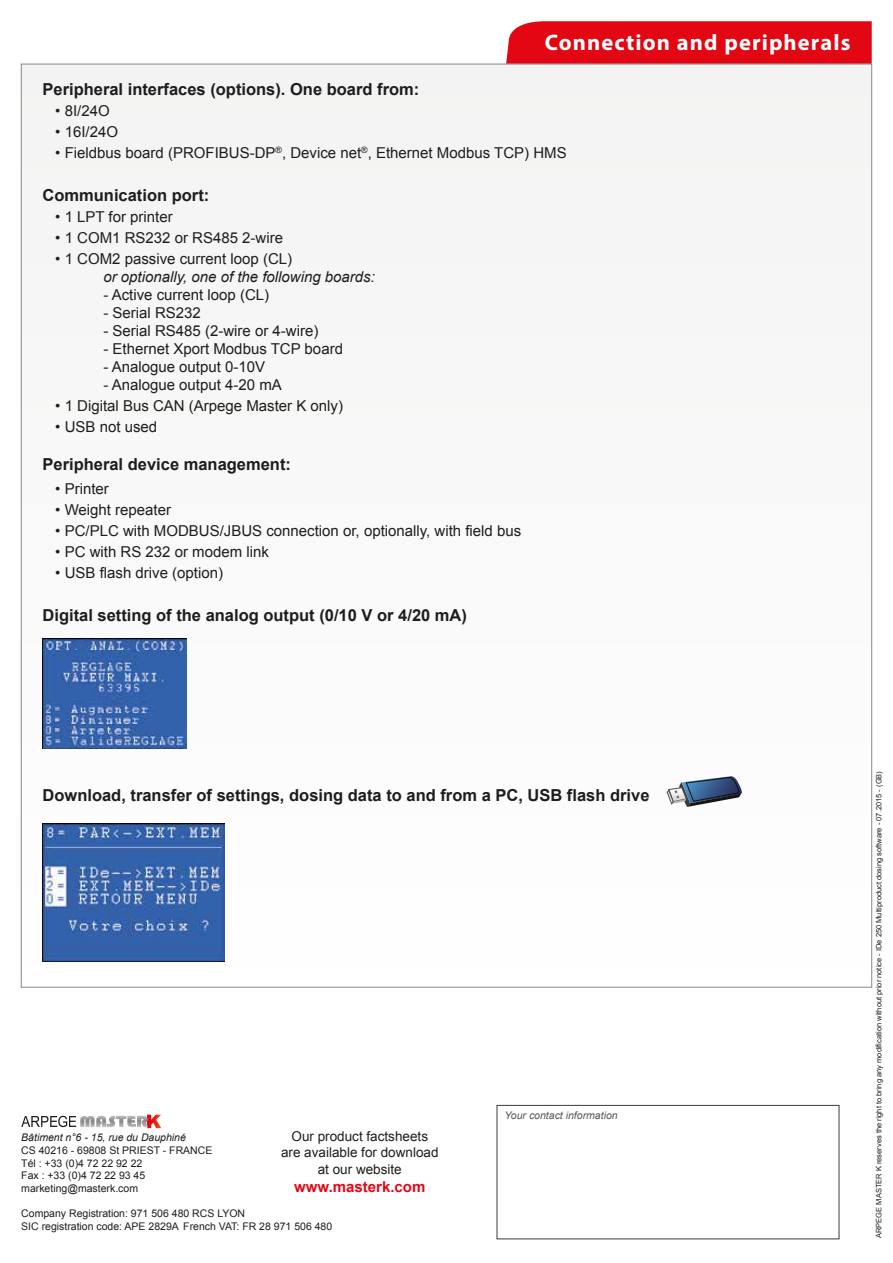
<style>
.page{position:relative;width:893px;height:1263px;background:#fff}
.page>*{position:absolute;margin:0;border:0;box-sizing:border-box;transform-origin:0 0}
.t1{font:700 22.5px "Myriad Pro";letter-spacing:.05em;color:#fff}
.t2{font:700 16.5px "Arial";color:#1d1d1b}
.t3{font:15px "Arial";color:#1d1d1b}
.t4{font:italic 15px "Arial";color:#1d1d1b}
.t5{font:700 15px "Arial";color:#e30819}
.t6{font:13.5px/16.2px "Arial";color:#1d1d1b;text-align:center}
.t7{font:10.5px/12.6px "Arial";color:#1d1d1b}
.t8{font:italic 10.5px "Arial";color:#1d1d1b}
.t9{font:italic 10.5px "Arial";color:#575756}
.t10{font:7.5px "Arial";color:#1d1d1b}
</style>
<div class="page">
<div style="left:497px;top:1105px;width:342px;height:134px;border:1px solid #3c3c3b"></div>
<svg style="left:21px;top:1116px;width:55px;height:11px"></svg>
<img style="left:80px;top:1116px;width:15px;height:11px">
<svg style="left:96px;top:1115px;width:65px;height:13px"></svg>
<div style="left:506px;top:21px;width:366px;height:43px;background:#e30613"></div>
<div style="left:21px;top:64px;width:851px;height:923px;background:#f8f8f8"></div>
<img style="left:43px;top:639px;width:144px;height:109px">
<img style="left:43px;top:824px;width:181px;height:138px">
<svg style="left:667px;top:776px;width:75px;height:31px"></svg>
<h1 class="t1" style="left:545px;top:28px;width:307px">Connection and peripherals</h1>
<p class="t2" style="left:43px;top:78px;width:378px">Peripheral interfaces (options). One board from:</p>
<p class="t3" style="left:55px;top:101px;width:56px">• 8I/24O</p>
<p class="t3" style="left:55px;top:122px;width:64px">• 16I/24O</p>
<p class="t3" style="left:55px;top:143px;width:513px">• Fieldbus board (PROFIBUS-DP<sup>®</sup>, Device net<sup>®</sup>, Ethernet Modbus TCP) HMS</p>
<p class="t2" style="left:43px;top:184px;width:168px">Communication port:</p>
<p class="t3" style="left:55px;top:207px;width:119px">• 1 LPT for printer</p>
<p class="t3" style="left:55px;top:228px;width:229px">• 1 COM1 RS232 or RS485 2-wire</p>
<p class="t3" style="left:55px;top:249px;width:238px">• 1 COM2 passive current loop (CL)</p>
<p class="t4" style="left:103px;top:267px;width:273px">or optionally, one of the following boards:</p>
<p class="t3" style="left:103px;top:285px;width:167px">- Active current loop (CL)</p>
<p class="t3" style="left:103px;top:303px;width:99px">- Serial RS232</p>
<p class="t3" style="left:103px;top:321px;width:217px">- Serial RS485 (2-wire or 4-wire)</p>
<p class="t3" style="left:103px;top:339px;width:241px">- Ethernet Xport Modbus TCP board</p>
<p class="t3" style="left:103px;top:357px;width:163px">- Analogue output 0-10V</p>
<p class="t3" style="left:103px;top:375px;width:180px">- Analogue output 4-20 mA</p>
<p class="t3" style="left:55px;top:396px;width:289px">• 1 Digital Bus CAN (Arpege Master K only)</p>
<p class="t3" style="left:55px;top:417px;width:103px">• USB not used</p>
<p class="t2" style="left:43px;top:453px;width:250px">Peripheral device management:</p>
<p class="t3" style="left:55px;top:479px;width:55px">• Printer</p>
<p class="t3" style="left:55px;top:500px;width:117px">• Weight repeater</p>
<p class="t3" style="left:55px;top:521px;width:467px">• PC/PLC with MODBUS/JBUS connection or, optionally, with field bus</p>
<p class="t3" style="left:55px;top:542px;width:215px">• PC with RS 232 or modem link</p>
<p class="t3" style="left:55px;top:563px;width:169px">• USB flash drive (option)</p>
<p class="t2" style="left:43px;top:604px;width:426px">Digital setting of the analog output (0/10 V or 4/20 mA)</p>
<p class="t2" style="left:43px;top:784px;width:608px">Download, transfer of settings, dosing data to and from a PC, USB flash drive</p>
<p class="t6" style="left:281px;top:1128px;width:159px">Our product factsheets are available for download at our website</p>
<p class="t5" style="left:294px;top:1176px;width:133px">www.masterk.com</p>
<p class="t8" style="left:21px;top:1131px;width:166px">Bâtiment n°6 - 15, rue du Dauphiné</p>
<p class="t7" style="left:21px;top:1144px;width:193px">CS 40216 - 69808 St PRIEST - FRANCE<br>Tél : +33 (0)4 72 22 92 22<br>Fax : +33 (0)4 72 22 93 45 marketing@masterk.com</p>
<p class="t7" style="left:21px;top:1207px;width:313px">Company Registration: 971 506 480 RCS LYON<br>SIC registration code: APE 2829A French VAT: FR 28 971 506 480</p>
<p class="t9" style="left:504px;top:1108px;width:115px">Your contact information</p>
<p class="t10" style="left:874px;top:1238px;width:468px;rotate:-90deg">ARPEGE MASTER K reserves the right to bring any modification without prior notice - IDe 250 Multiproduct dosing software - 07.2015 - (GB)</p>
</div>
